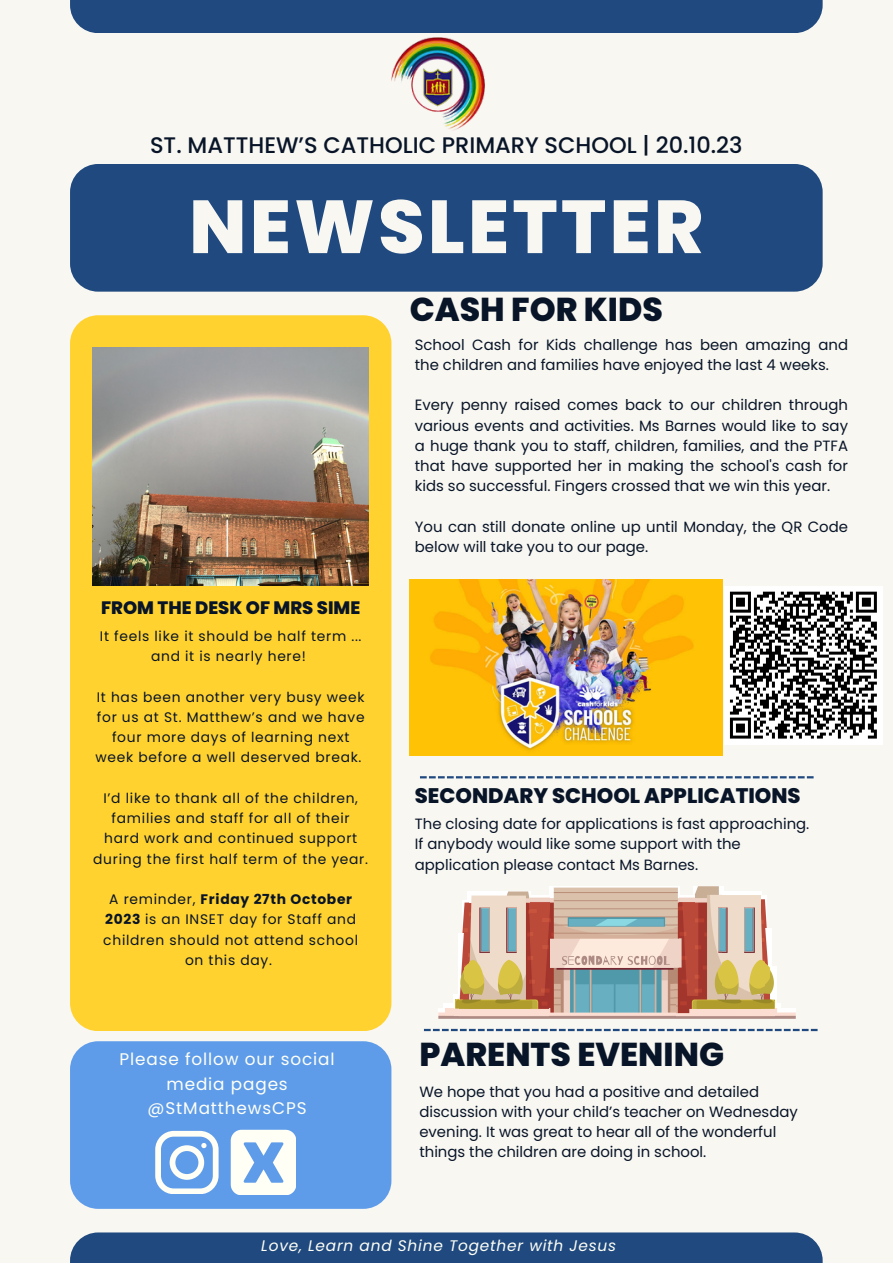
<style>
.page{position:relative;width:893px;height:1264px;background:#fff}
.page>*{position:absolute;margin:0;border:0;box-sizing:border-box;transform-origin:0 0}
.t1{font:800 75px "Poppins";letter-spacing:.045em;color:#f8f7f2}
.t2{font:800 33px "Poppins";color:#081427}
.t3{font:500 22.5px "Poppins";color:#081427}
.t4{font:800 21px "Poppins";color:#081427}
.t5{font:800 18px "Poppins";color:#081427}
.t6{font:16.8px/24.8px "Poppins";letter-spacing:.05em;color:#fffff6;text-align:center}
.t7{font:italic 15.3px "Poppins";letter-spacing:.05em;color:#fffff6}
.t8{font:14.85px/20.2px "Poppins";color:#081427}
.t9{font:13.8px/20.2px "Poppins";letter-spacing:.05em;color:#081427;text-align:center}
.s1{font-weight:700}
</style>
<div class="page">
<div style="left:0;top:0;width:892px;height:1262px;background:#f8f7f2"></div>
<div style="left:70px;top:164px;width:752px;height:128px;background:#204a7f;border-radius:28px"></div>
<div style="left:70px;top:315px;width:321px;height:716px;background:#ffd230;border-radius:28px"></div>
<img style="left:93px;top:347px;width:275px;height:239px">
<svg style="left:420px;top:776px;width:393px;height:2px"></svg>
<div style="left:70px;top:1232px;width:752px;height:30px;background:#204a7f"></div>
<div style="left:70px;top:0;width:752px;height:33px;background:#204a7f"></div>
<img style="left:391px;top:38px;width:93px;height:93px">
<div style="left:70px;top:1041px;width:321px;height:167px;background:#5e9cea;border-radius:28px"></div>
<svg style="left:155px;top:1130px;width:63px;height:63px"></svg>
<svg style="left:231px;top:1129px;width:65px;height:65px"></svg>
<div style="left:724px;top:585px;width:158px;height:159px;background:#fff"></div>
<svg style="left:729px;top:591px;width:148px;height:148px"></svg>
<svg style="left:424px;top:1028px;width:393px;height:3px"></svg>
<img style="left:410px;top:580px;width:312px;height:175px">
<img style="left:549px;top:886px;width:130px;height:132px">
<img style="left:693px;top:886px;width:30px;height:132px">
<img style="left:467px;top:891px;width:63px;height:127px">
<img style="left:722px;top:891px;width:39px;height:127px">
<img style="left:530px;top:895px;width:20px;height:123px">
<img style="left:679px;top:895px;width:15px;height:123px">
<img style="left:761px;top:895px;width:5px;height:123px">
<img style="left:463px;top:900px;width:5px;height:118px">
<img style="left:765px;top:928px;width:6px;height:90px">
<img style="left:458px;top:933px;width:5px;height:85px">
<img style="left:770px;top:966px;width:6px;height:52px">
<img style="left:453px;top:994px;width:5px;height:24px">
<img style="left:443px;top:1003px;width:11px;height:15px">
<img style="left:775px;top:1003px;width:5px;height:15px">
<svg style="left:439px;top:1008px;width:5px;height:10px"></svg>
<img style="left:780px;top:1008px;width:15px;height:10px">
<p class="t3" style="left:150px;top:130px;width:594px">ST. MATTHEW’S CATHOLIC PRIMARY SCHOOL | 20.10.23</p>
<p class="t1" style="left:189px;top:174px;width:516px">NEWSLETTER</p>
<p class="t2" style="left:410px;top:286px;width:254px">CASH FOR KIDS</p>
<p class="t5" style="left:101px;top:595px;width:260px">FROM THE DESK OF MRS SIME</p>
<p class="t9" style="left:100px;top:626px;width:263px">It feels like it should be half term ... and it is nearly here!</p>
<p class="t9" style="left:95px;top:686px;width:270px">It has been another very busy week for us at St. Matthew’s and we have four more days of learning next week before a well deserved break.</p>
<p class="t9" style="left:93px;top:787px;width:276px">I’d like to thank all of the children, families and staff for all of their hard work and continued support during the first half term of the year.</p>
<p class="t9" style="left:103px;top:889px;width:256px">A reminder, <span class="s1">Friday 27th October<br>2023</span> is an INSET day for Staff and children should not attend school on this day.</p>
<p class="t6" style="left:120px;top:1046px;width:216px">Please follow our social media pages @StMatthewsCPS</p>
<p class="t8" style="left:415px;top:334px;width:434px">School Cash for Kids challenge has been amazing and the children and families have enjoyed the last 4 weeks.</p>
<p class="t8" style="left:415px;top:395px;width:434px;text-align:justify">Every penny raised comes back to our children through various events and activities. Ms Barnes would like to say a huge thank you to staff, children, families, and the PTFA that have supported her in making the school's cash for kids so successful. Fingers crossed that we win this year.</p>
<p class="t8" style="left:415px;top:516px;width:434px">You can still donate online up until Monday, the QR Code below will take you to our page.</p>
<p class="t4" style="left:415px;top:781px;width:387px">SECONDARY SCHOOL APPLICATIONS</p>
<p class="t8" style="left:415px;top:813px;width:396px">The closing date for applications is fast approaching.<br>If anybody would like some support with the application please contact Ms Barnes.</p>
<p class="t2" style="left:419px;top:1031px;width:306px">PARENTS EVENING</p>
<p class="t8" style="left:419px;top:1081px;width:380px">We hope that you had a positive and detailed discussion with your child’s teacher on Wednesday evening. It was great to hear all of the wonderful things the children are doing in school.</p>
<p class="t7" style="left:261px;top:1235px;width:356px">Love, Learn and Shine Together with Jesus</p>
</div>
